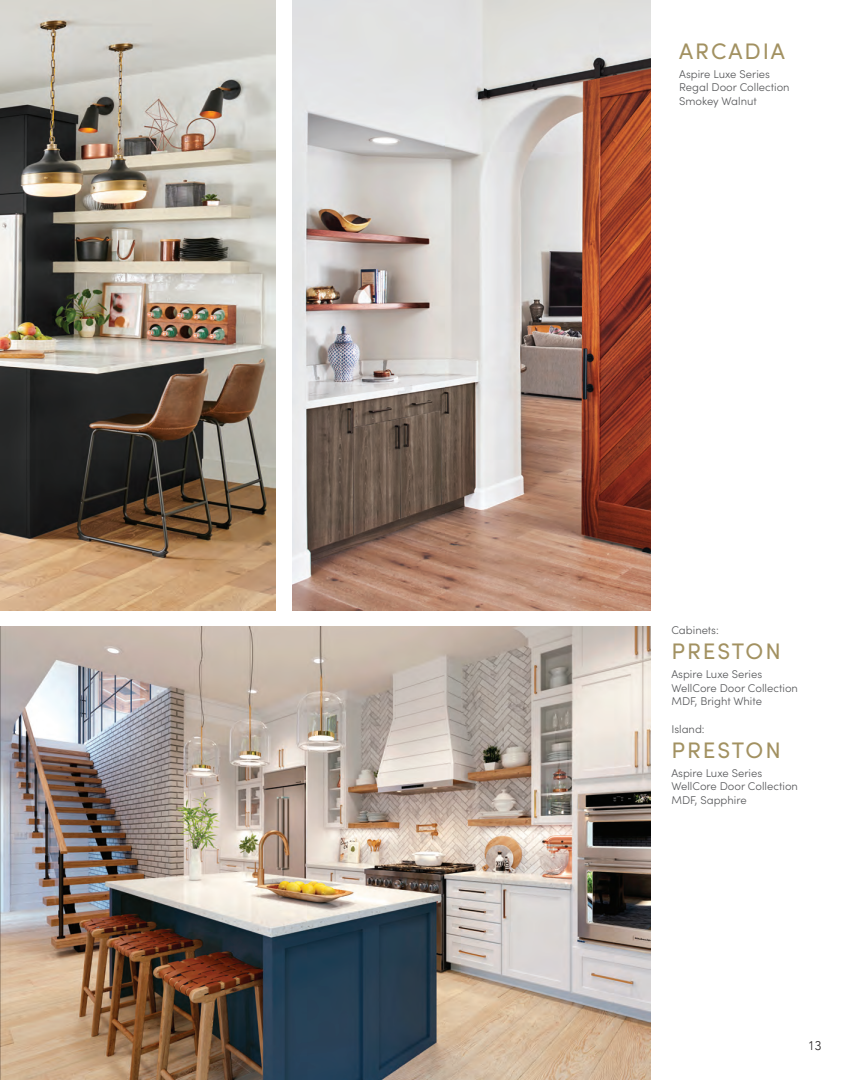
<style>
.page{position:relative;width:855px;height:1080px;background:#fff}
.page>*{position:absolute;margin:0;border:0;box-sizing:border-box;transform-origin:0 0}
.t1{font:22.5px "Sofia Pro";letter-spacing:.085em;color:#a29161}
.t2{font:300 12.5px "Avenir";color:#231f20}
.t3{font:300 11.25px/13.8px "Sofia Pro";color:#57585a}
</style>
<div class="page">
<img style="left:0;top:0;width:275px;height:610px">
<img style="left:292px;top:0;width:359px;height:610px">
<img style="left:0;top:626px;width:651px;height:454px">
<h1 class="t1" style="left:679px;top:35px;width:106px">ARCADIA</h1>
<p class="t3" style="left:679px;top:66px;width:112px">Aspire Luxe Series<br>Regal Door Collection<br>Smokey Walnut</p>
<p class="t3" style="left:671px;top:623px;width:49px">Cabinets:</p>
<h1 class="t1" style="left:672px;top:635px;width:111px">PRESTON</h1>
<p class="t3" style="left:671px;top:666px;width:128px">Aspire Luxe Series<br>WellCore Door Collection<br>MDF, Bright White</p>
<p class="t3" style="left:671px;top:721px;width:35px">Island:</p>
<h1 class="t1" style="left:672px;top:734px;width:111px">PRESTON</h1>
<p class="t3" style="left:671px;top:765px;width:128px">Aspire Luxe Series<br>WellCore Door Collection<br>MDF, Sapphire</p>
<p class="t2" style="left:808px;top:1038px;width:14px">13</p>
</div>
